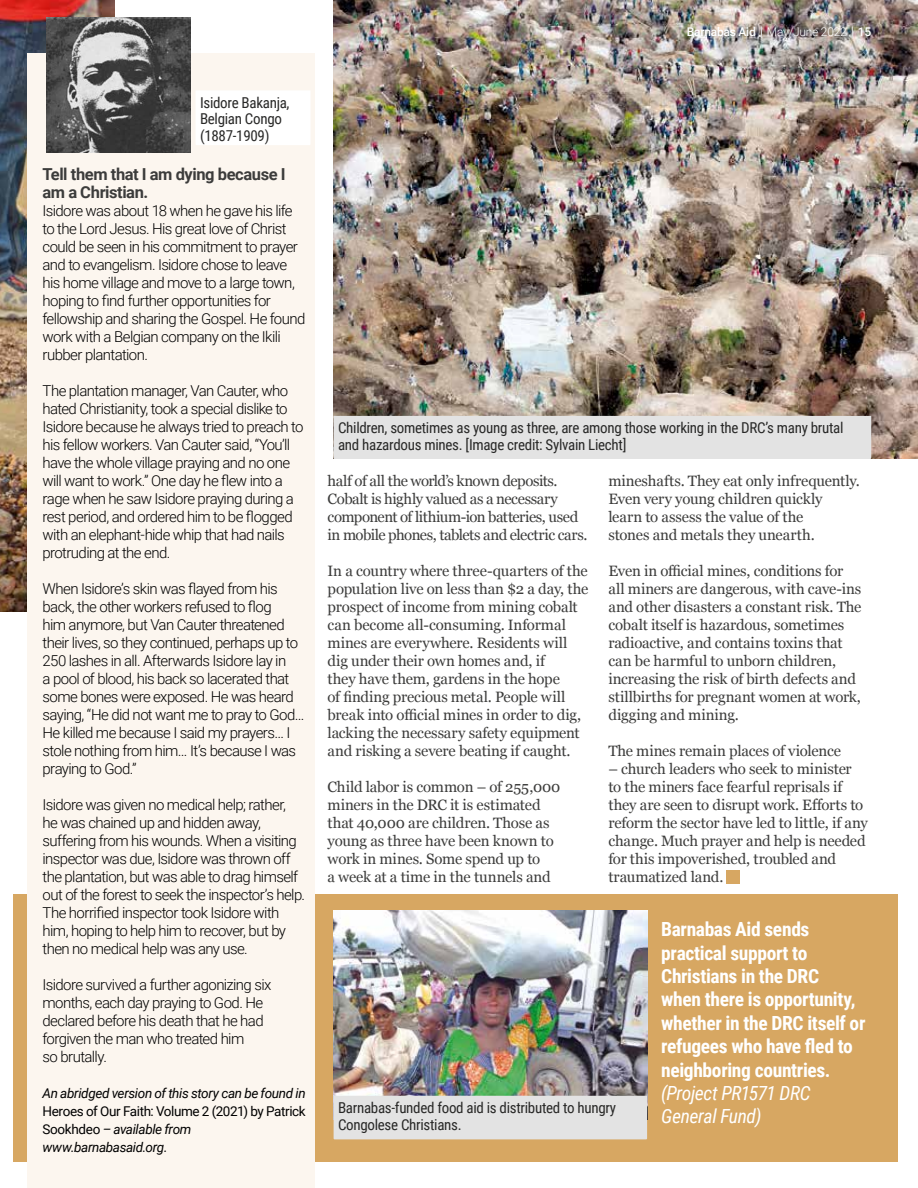
<style>
.page{position:relative;width:918px;height:1188px;background:#fff}
.page>*{position:absolute;margin:0;border:0;box-sizing:border-box;transform-origin:0 0}
.t1{font:700 19.5px/23.4px "Roboto Condensed";letter-spacing:-.02em;color:#fff}
.t2{font:italic 19.5px/23.4px "Roboto Condensed";letter-spacing:-.025em;color:#fff}
.t3{font:700 16.5px/18px "Roboto";letter-spacing:-.025em;color:#3c3c3b}
.t4{font:300 15px/18px "Roboto";letter-spacing:-.04em;color:#000}
.t5{font:15px/18px "Georgia";letter-spacing:-.01em;color:#3c3c3b}
.t6{font:15px/16.5px "Roboto Condensed";letter-spacing:-.02em;color:#282827}
.t7{font:15px/18px "Georgia";letter-spacing:-.03em;color:#3c3c3b}
.t8{font:13.5px/18px "Roboto";letter-spacing:-.03em;color:#000}
.t9{font:italic 13.5px "Roboto";letter-spacing:-.025em;color:#000}
.t10{font:500 12px "Roboto";letter-spacing:-.02em;color:#fff}
.s1{font-weight:300}
.s2{font-style:italic}
</style>
<div class="page">
<div style="left:14px;top:895px;width:884px;height:267px;background:#d7a762"></div>
<img style="left:0;top:0;width:114px;height:612px">
<div style="left:27px;top:53px;width:288px;height:1135px;background:#fcf6ef"></div>
<img style="left:47px;top:17px;width:143px;height:136px">
<div style="left:196px;top:91px;width:114px;height:54px;background:#fff"></div>
<img style="left:334px;top:911px;width:313px;height:185px">
<div style="left:334px;top:1096px;width:313px;height:43px;background:#e3e3e3"></div>
<img style="left:334px;top:0;width:584px;height:459px">
<div style="left:334px;top:416px;width:537px;height:43px;background:#e3e3e3"></div>
<div style="left:727px;top:870px;width:13px;height:14px;background:#d7a762"></div>
<p class="t10" style="left:687px;top:23px;width:186px">Barnabas Aid <span class="s1">May/June 2022</span> 15</p>
<p class="t6" style="left:200px;top:94px;width:91px">Isidore Bakanja,<br>Belgian Congo (1887-1909)</p>
<p class="t3" style="left:43px;top:165px;width:245px">Tell them that I am dying because I am a Christian.</p>
<p class="t4" style="left:43px;top:201px;width:264px">Isidore was about 18 when he gave his life to the Lord Jesus. His great love of Christ could be seen in his commitment to prayer and to evangelism. Isidore chose to leave his home village and move to a large town, hoping to find further opportunities for fellowship and sharing the Gospel. He found work with a Belgian company on the Ikili rubber plantation.</p>
<p class="t4" style="left:43px;top:381px;width:262px">The plantation manager, Van Cauter, who hated Christianity, took a special dislike to Isidore because he always tried to preach to his fellow workers. Van Cauter said, “You’ll have the whole village praying and no one will want to work.” One day he flew into a rage when he saw Isidore praying during a rest period, and ordered him to be flogged with an elephant-hide whip that had nails protruding at the end.</p>
<p class="t4" style="left:43px;top:579px;width:263px">When Isidore’s skin was flayed from his back, the other workers refused to flog<br>him anymore, but Van Cauter threatened their lives, so they continued, perhaps up to 250 lashes in all. Afterwards Isidore lay in<br>a pool of blood, his back so lacerated that some bones were exposed. He was heard saying, “He did not want me to pray to God… He killed me because I said my prayers… I stole nothing from him… It’s because I was praying to God.”</p>
<p class="t4" style="left:43px;top:795px;width:264px">Isidore was given no medical help; rather,<br>he was chained up and hidden away, suffering from his wounds. When a visiting inspector was due, Isidore was thrown off the plantation, but was able to drag himself out of the forest to seek the inspector’s help.<br>The horrified inspector took Isidore with him, hoping to help him to recover, but by then no medical help was any use.</p>
<p class="t4" style="left:43px;top:975px;width:230px">Isidore survived a further agonizing six months, each day praying to God. He declared before his death that he had forgiven the man who treated him<br>so brutally.</p>
<p class="t9" style="left:43px;top:1084px;width:265px">An abridged version of this story can be found in</p>
<p class="t8" style="left:43px;top:1102px;width:265px">Heroes of Our Faith: Volume 2 (2021) by Patrick<br>Sookhdeo <span class="s2">– available from www.barnabasaid.org.</span></p>
<p class="t6" style="left:338px;top:419px;width:507px">Children, sometimes as young as three, are among those working in the DRC’s many brutal and hazardous mines. [Image credit: Sylvain Liecht]</p>
<p class="t7" style="left:328px;top:471px;width:261px">half of all the world’s known deposits.<br>Cobalt is highly valued as a necessary component of lithium-ion batteries, used in mobile phones, tablets and electric cars.</p>
<p class="t5" style="left:328px;top:561px;width:262px">In a country where three-quarters of the population live on less than $2 a day, the prospect of income from mining cobalt can become all-consuming. Informal mines are everywhere. Residents will dig under their own homes and, if<br>they have them, gardens in the hope<br>of finding precious metal. People will break into official mines in order to dig, lacking the necessary safety equipment and risking a severe beating if caught.</p>
<p class="t5" style="left:328px;top:777px;width:234px">Child labor is common – of 255,000 miners in the DRC it is estimated that 40,000 are children. Those as young as three have been known to work in mines. Some spend up to<br>a week at a time in the tunnels and</p>
<p class="t5" style="left:608px;top:471px;width:253px">mineshafts. They eat only infrequently.<br>Even very young children quickly learn to assess the value of the<br>stones and metals they unearth.</p>
<p class="t5" style="left:608px;top:561px;width:255px">Even in official mines, conditions for all miners are dangerous, with cave-ins and other disasters a constant risk. The cobalt itself is hazardous, sometimes radioactive, and contains toxins that can be harmful to unborn children, increasing the risk of birth defects and stillbirths for pregnant women at work, digging and mining.</p>
<p class="t5" style="left:608px;top:741px;width:234px">The mines remain places of violence</p>
<p class="t5" style="left:608px;top:759px;width:261px">– church leaders who seek to minister to the miners face fearful reprisals if they are seen to disrupt work. Efforts to reform the sector have led to little, if any change. Much prayer and help is needed for this impoverished, troubled and traumatized land.</p>
<p class="t6" style="left:338px;top:1099px;width:279px">Barnabas-funded food aid is distributed to hungry<br>Congolese Christians.</p>
<h1 class="t1" style="left:661px;top:917px;width:206px">Barnabas Aid sends practical support to<br>Christians in the DRC<br>when there is opportunity, whether in the DRC itself or refugees who have fled to neighboring countries.</h1>
<h1 class="t2" style="left:661px;top:1081px;width:151px">(Project PR1571 DRC<br>General Fund)</h1>
</div>
